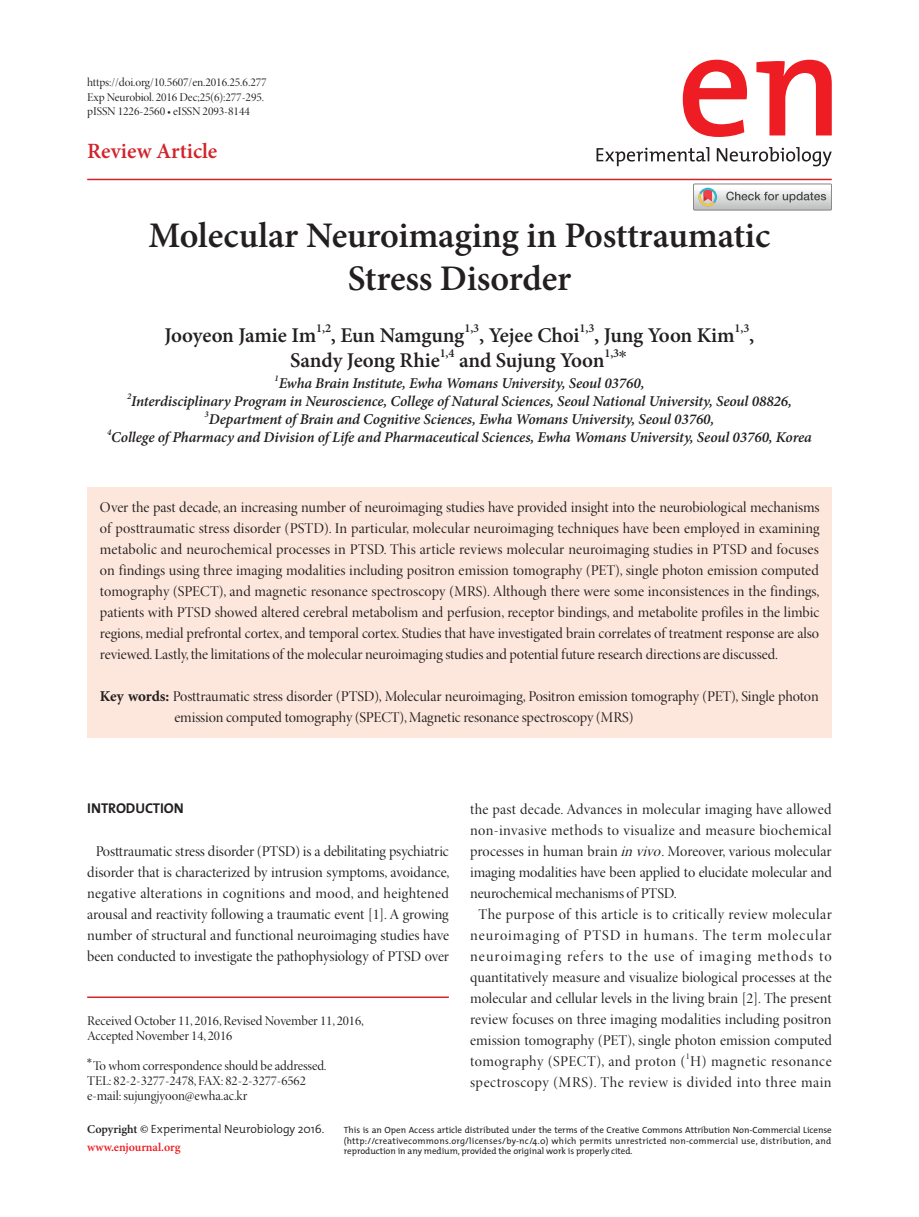
<style>
.page{position:relative;width:919px;height:1217px;background:#fff}
.page>*{position:absolute;margin:0;border:0;box-sizing:border-box;transform-origin:0 0}
.t1{font:600 36px/43.2px "Minion Pro";letter-spacing:-.005em;color:#231f20;text-align:center}
.t2{font:600 21.75px "Minion Pro";color:#d1232a}
.t3{font:600 21px "Minion Pro";letter-spacing:-.01em;color:#231f20}
.t4{font:15px/21px "Minion Pro Disp";letter-spacing:.005em;color:#231f20;text-align:center}
.t5{font:italic 600 15px "Minion Pro";letter-spacing:-.01em;color:#231f20}
.t6{font:15px "Minion Pro Disp";letter-spacing:.025em;color:#231f20}
.t7{font:15px "Minion Pro Disp";letter-spacing:.035em;color:#231f20}
.t8{font:15px "Minion Pro Disp";letter-spacing:.03em;color:#231f20}
.t9{font:15px "Minion Pro Disp";letter-spacing:.075em;color:#231f20}
.t10{font:15px "Minion Pro Disp";letter-spacing:.065em;color:#231f20}
.t11{font:700 14.25px "The Mix";letter-spacing:-.005em;color:#231f20}
.t12{font:13.5px/15px "Minion Pro Disp";letter-spacing:-.005em;color:#231f20}
.t13{font:600 12.3px "Minion Pro";color:#231f20}
.t14{font:12px/14.4px "Minion Pro Disp";letter-spacing:-.005em;color:#231f20}
.t15{font:300 12px "The Mix";letter-spacing:-.005em;color:#231f20}
.t16{font:600 12px "Minion Pro";letter-spacing:-.005em;color:#ee1d23}
.t17{font:9px/10.8px "The Mix";letter-spacing:-.005em;color:#231f20;text-align:justify}
.t18{font:italic 600 8.7px "Minion Pro";color:#231f20}
.t19{font:8.7px "Minion Pro Disp";color:#231f20}
.s1{font-family:"Modern";font-weight:400;font-size:21px}
.s2{font-family:"Minion Pro";font-weight:700}
.s3{font-style:italic}
.s4{font-family:"Minion Pro";font-weight:600}
</style>
<div class="page">
<hr style="left:87px;top:179px;width:744px;height:1px;background:#d1232a">
<svg style="left:682px;top:60px;width:149px;height:77px"></svg>
<svg style="left:596px;top:147px;width:235px;height:19px"></svg>
<div style="left:87px;top:486px;width:744px;height:251px;background:#fde7dc"></div>
<hr style="left:87px;top:996px;width:362px;height:1px;background:#d1232a">
<svg style="left:693px;top:184px;width:138px;height:26px"></svg>
<p class="t14" style="left:87px;top:76px;width:181px">https://doi.org/10.5607/en.2016.25.6.277<br>Exp Neurobiol. 2016 Dec;25(6):277-295. pISSN 1226-2560 • eISSN 2093-8144</p>
<h2 class="t2" style="left:87px;top:136px;width:132px">Review Article</h2>
<h1 class="t1" style="left:149px;top:213px;width:623px">Molecular Neuroimaging in Posttraumatic<br>Stress Disorder</h1>
<h3 class="t3" style="left:164px;top:321px;width:153px">Jooyeon Jamie Im</h3>
<p class="t13" style="left:316px;top:320px;width:16px">1,2</p>
<h3 class="t3" style="left:331px;top:321px;width:135px">, Eun Namgung</h3>
<p class="t13" style="left:464px;top:320px;width:16px">1,3</p>
<h3 class="t3" style="left:479px;top:321px;width:102px">, Yejee Choi</h3>
<p class="t13" style="left:579px;top:320px;width:16px">1,3</p>
<h3 class="t3" style="left:594px;top:321px;width:142px">, Jung Yoon Kim</h3>
<p class="t13" style="left:734px;top:320px;width:16px">1,3</p>
<h3 class="t3" style="left:749px;top:321px;width:7px">,</h3>
<h3 class="t3" style="left:290px;top:346px;width:151px">Sandy Jeong Rhie</h3>
<p class="t13" style="left:439px;top:345px;width:16px">1,4</p>
<h3 class="t3" style="left:459px;top:346px;width:147px">and Sujung Yoon</h3>
<p class="t13" style="left:604px;top:345px;width:26px">1,3<span class="s1">*</span></p>
<p class="t18" style="left:274px;top:371px;width:6px">1</p>
<p class="t5" style="left:279px;top:372px;width:367px">Ewha Brain Institute, Ewha Womans University, Seoul 03760,</p>
<p class="t18" style="left:127px;top:389px;width:6px">2</p>
<p class="t5" style="left:131px;top:390px;width:662px">Interdisciplinary Program in Neuroscience, College of Natural Sciences, Seoul National University, Seoul 08826,</p>
<p class="t18" style="left:205px;top:407px;width:6px">3</p>
<p class="t5" style="left:209px;top:408px;width:507px">Department of Brain and Cognitive Sciences, Ewha Womans University, Seoul 03760,</p>
<p class="t18" style="left:107px;top:425px;width:6px">4</p>
<p class="t5" style="left:111px;top:426px;width:702px">College of Pharmacy and Division of Life and Pharmaceutical Sciences, Ewha Womans University, Seoul 03760, Korea</p>
<p class="t4" style="left:100px;top:497px;width:721px;text-align:justify">Over the past decade, an increasing number of neuroimaging studies have provided insight into the neurobiological mechanisms of posttraumatic stress disorder (PSTD). In particular, molecular neuroimaging techniques have been employed in examining metabolic and neurochemical processes in PTSD. This article reviews molecular neuroimaging studies in PTSD and focuses on findings using three imaging modalities including positron emission tomography (PET), single photon emission computed tomography (SPECT), and magnetic resonance spectroscopy (MRS). Although there were some inconsistences in the findings, patients with PTSD showed altered cerebral metabolism and perfusion, receptor bindings, and metabolite profiles in the limbic regions, medial prefrontal cortex, and temporal cortex. Studies that have investigated brain correlates of treatment response are also reviewed. Lastly, the limitations of the molecular neuroimaging studies and potential future research directions are discussed.</p>
<p class="t4" style="left:174px;top:686px;width:645px;text-align:left;text-indent:-74px"><span class="s2">Key words:</span> Posttraumatic stress disorder (PTSD), Molecular neuroimaging, Positron emission tomography (PET), Single photon emission computed tomography (SPECT), Magnetic resonance spectroscopy (MRS)</p>
<p class="t4" style="left:470px;top:798px;width:363px">the past decade. Advances in molecular imaging have allowed</p>
<p class="t6" style="left:470px;top:820px;width:363px">non-invasive methods to visualize and measure biochemical</p>
<p class="t4" style="left:470px;top:840px;width:363px">processes in human brain <span class="s3">invivo</span>. Moreover, various molecular</p>
<p class="t4" style="left:470px;top:861px;width:363px">imaging modalities have been applied to elucidate molecular and</p>
<p class="t4" style="left:470px;top:882px;width:208px">neurochemical mechanisms of PTSD.</p>
<p class="t6" style="left:478px;top:904px;width:354px">The purpose of this article is to critically review molecular</p>
<p class="t10" style="left:470px;top:925px;width:363px">neuroimaging of PTSD in humans. The term molecular</p>
<p class="t9" style="left:470px;top:946px;width:363px">neuroimaging refers to the use of imaging methods to</p>
<p class="t4" style="left:470px;top:966px;width:363px">quantitatively measure and visualize biological processes at the</p>
<p class="t4" style="left:470px;top:987px;width:363px">molecular and cellular levels in the living brain [2]. The present</p>
<p class="t4" style="left:470px;top:1008px;width:363px">review focuses on three imaging modalities including positron</p>
<p class="t4" style="left:470px;top:1029px;width:363px">emission tomography (PET), single photon emission computed</p>
<p class="t8" style="left:470px;top:1051px;width:363px">tomography (SPECT), and proton ( H) magnetic resonance</p>
<p class="t11" style="left:87px;top:796px;width:98px">INTRODUCTION</p>
<p class="t4" style="left:87px;top:840px;width:363px">Posttraumatic stress disorder (PTSD) is a debilitating psychiatric disorder that is characterized by intrusion symptoms, avoidance, negative alterations in cognitions and mood, and heightened arousal and reactivity following a traumatic event [1]. A growing number of structural and functional neuroimaging studies have been conducted to investigate the pathophysiology of PTSD over</p>
<p class="t12" style="left:87px;top:1012px;width:278px">Received October 11, 2016, Revised November 11, 2016,<br>Accepted November 14, 2016</p>
<p class="t12" style="left:87px;top:1057px;width:241px"><sup>*</sup>To whom correspondence should be addressed.<br>TEL: 82-2-3277-2478, FAX: 82-2-3277-6562 e-mail: sujungjyoon@ewha.ac.kr</p>
<p class="t15" style="left:87px;top:1119px;width:238px"><span class="s4">Copyright ©</span> Experimental Neurobiology 2016.</p>
<p class="t16" style="left:87px;top:1138px;width:95px">www.enjournal.org</p>
<p class="t19" style="left:686px;top:1050px;width:5px">1</p>
<p class="t7" style="left:470px;top:1072px;width:363px">spectroscopy (MRS). The review is divided into three main</p>
<p class="t17" style="left:344px;top:1123px;width:489px">This is an Open Access article distributed under the terms of the Creative Commons Attribution Non-Commercial License (http://creativecommons.org/licenses/by-nc/4.0) which permits unrestricted non-commercial use, distribution, and reproduction in any medium, provided the original work is properly cited.</p>
</div>
